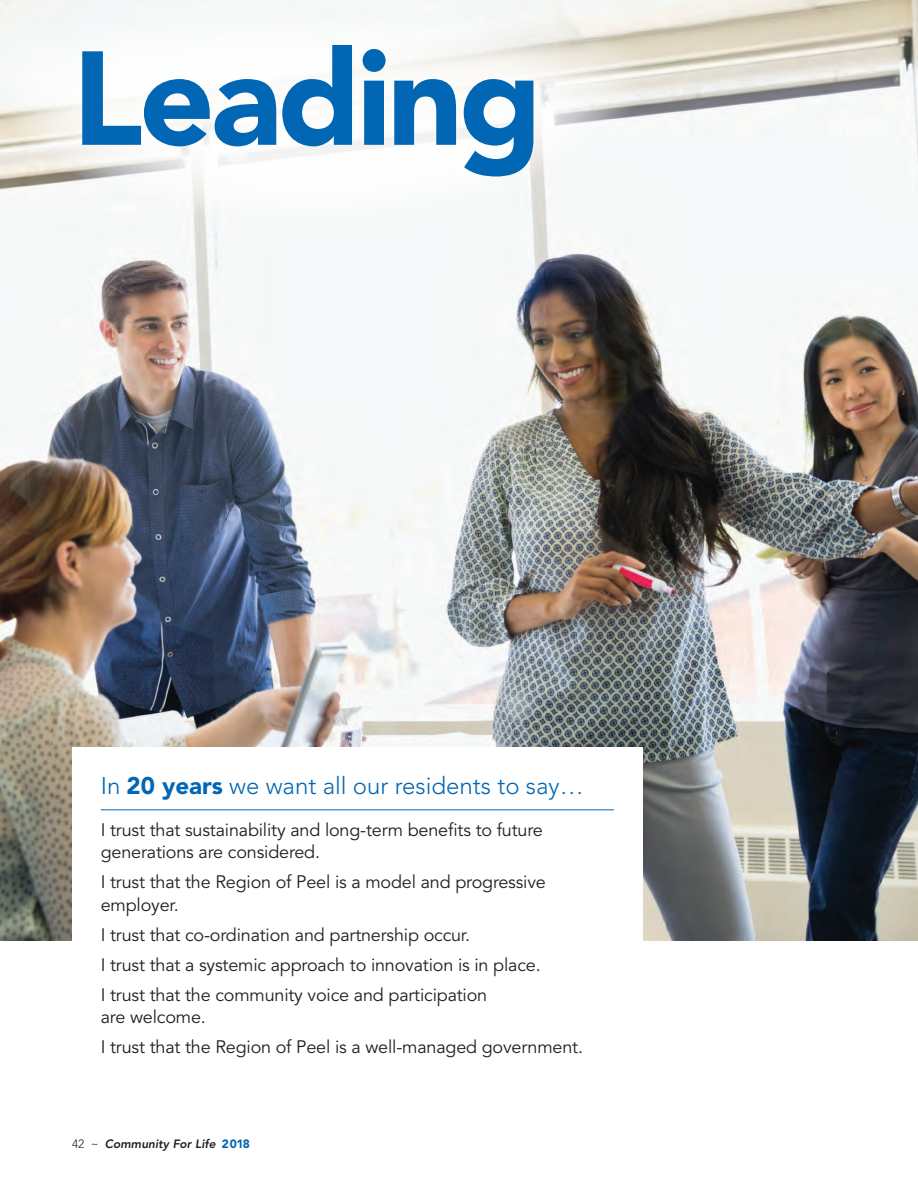
<style>
.page{position:relative;width:918px;height:1188px;background:#fff}
.page>*{position:absolute;margin:0;border:0;box-sizing:border-box;transform-origin:0 0}
.t1{font:900 132px "Avenir LT Std";letter-spacing:-.03em;color:#0166b3}
.t2{font:300 24px "Avenir LT Std";color:#0166b3}
.t3{font:18px/22.5px "Avenir LT Std";letter-spacing:-.01em;color:#231f20}
.t4{font:italic 800 12px "Avenir LT Std";color:#231f20}
.s1{font-weight:900}
.s2{font-weight:300;font-style:normal}
.s3{font-weight:900;font-style:normal;color:#0166b3}
</style>
<div class="page">
<img style="left:0;top:0;width:918px;height:941px">
<div style="left:72px;top:747px;width:571px;height:345px;background:#fff"></div>
<hr style="left:101px;top:809px;width:513px;height:1px;background:#0166b3">
<svg style="left:0;top:11px;width:647px;height:216px"></svg>
<h1 class="t1" style="left:72px;top:19px;width:472px">Leading</h1>
<p class="t2" style="left:101px;top:771px;width:484px">In <span class="s1">20 years</span> we want all our residents to say…</p>
<p class="t3" style="left:101px;top:819px;width:444px">I trust that sustainability and long-term benefits to future generations are considered.</p>
<p class="t3" style="left:101px;top:871px;width:447px">I trust that the Region of Peel is a model and progressive employer.</p>
<p class="t3" style="left:101px;top:924px;width:371px">I trust that co-ordination and partnership occur.</p>
<p class="t3" style="left:101px;top:954px;width:441px">I trust that a systemic approach to innovation is in place.</p>
<p class="t3" style="left:101px;top:984px;width:388px">I trust that the community voice and participation are welcome.</p>
<p class="t3" style="left:101px;top:1036px;width:484px">I trust that the Region of Peel is a well-managed government.</p>
<p class="t4" style="left:72px;top:1137px;width:179px"><span class="s2">42 ~</span> Community For Life <span class="s3">2018</span></p>
</div>
